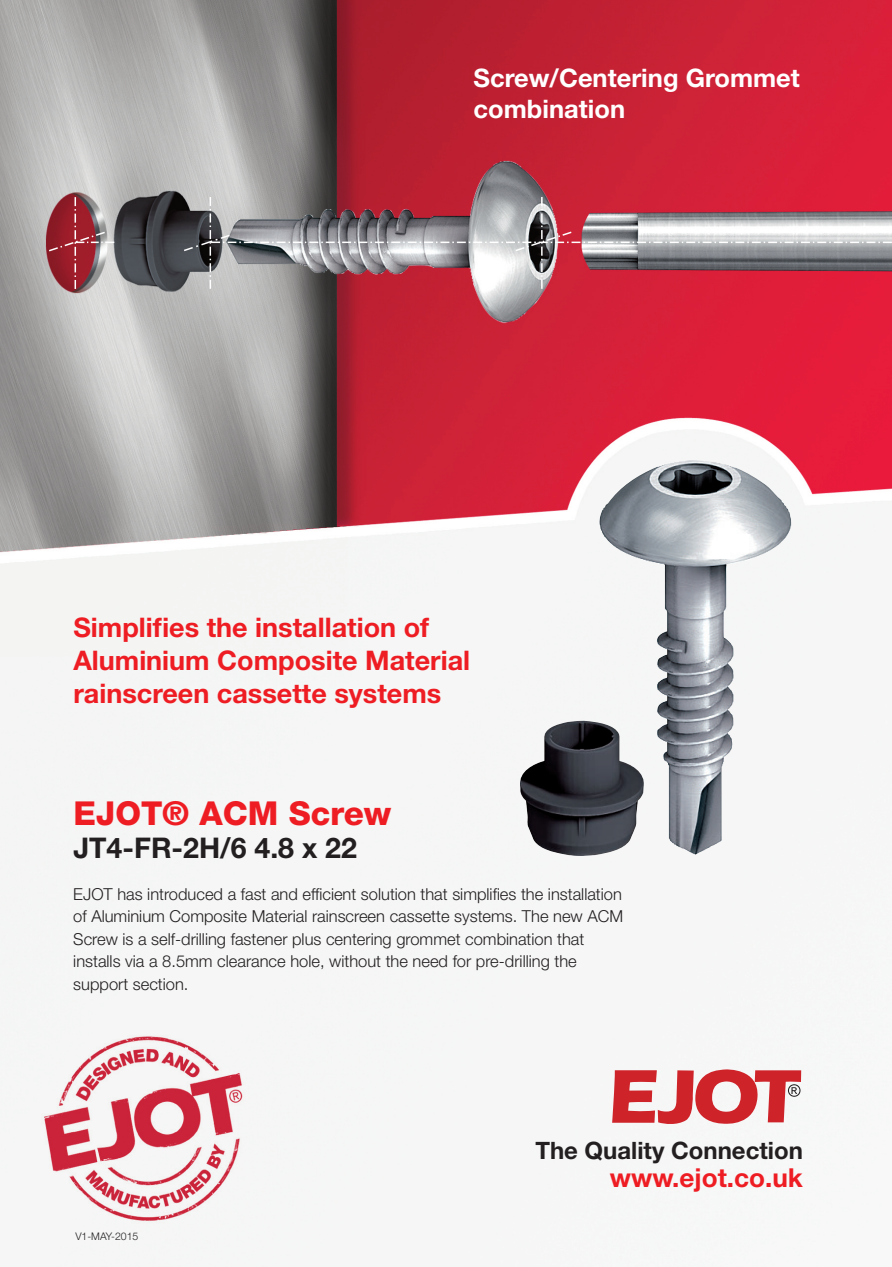
<style>
.page{position:relative;width:892px;height:1267px;background:#fff}
.page>*{position:absolute;margin:0;border:0;box-sizing:border-box;transform-origin:0 0}
.t1{font:800 33px "Helvetica Neue LT Std";color:#ee1d23}
.t2{font:700 28.5px "Helvetica Neue LT Std";color:#231f20}
.t3{font:700 27px/33px "Helvetica Neue LT Std";color:#ee1d23}
.t4{font:700 26.1px "Helvetica Neue LT Std";color:#ee1d23}
.t5{font:700 25.5px/31.5px "Helvetica Neue LT Std";color:#fff}
.t6{font:700 24px "Helvetica Neue LT Std";color:#231f20}
.t7{font:300 16.5px/22.5px "Helvetica Neue LT Std";color:#231f20}
.t8{font:300 10.5px "Helvetica Neue LT Std";color:#231f20}
</style>
<div class="page">
<img style="left:0;top:0;width:892px;height:1267px">
<svg style="left:612px;top:1069px;width:189px;height:55px"></svg>
<img style="left:520px;top:721px;width:124px;height:135px">
<img style="left:599px;top:460px;width:193px;height:269px">
<svg style="left:47px;top:197px;width:67px;height:92px;background:#a66068"></svg>
<svg style="left:182px;top:197px;width:710px;height:92px;background:#a97982"></svg>
<h3 class="t5" style="left:474px;top:64px;width:328px">Screw/Centering Grommet combination</h3>
<h3 class="t3" style="left:73px;top:613px;width:398px">Simplifies the installation of<br>Aluminium Composite Material rainscreen cassette systems</h3>
<h1 class="t1" style="left:73px;top:801px;width:319px">EJOT® ACM Screw</h1>
<h2 class="t2" style="left:73px;top:837px;width:285px">JT4-FR-2H/6 4.8 x 22</h2>
<p class="t7" style="left:73px;top:884px;width:551px">EJOT has introduced a fast and efficient solution that simplifies the installation of Aluminium Composite Material rainscreen cassette systems. The new ACM Screw is a self-drilling fastener plus centering grommet combination that installs via a 8.5mm clearance hole, without the need for pre-drilling the support section.</p>
<p class="t8" style="left:75px;top:1232px;width:65px">V1-MAY-2015</p>
<h3 class="t6" style="left:535px;top:1141px;width:269px">The Quality Connection</h3>
<h3 class="t4" style="left:610px;top:1168px;width:195px">www.ejot.co.uk</h3>
</div>
